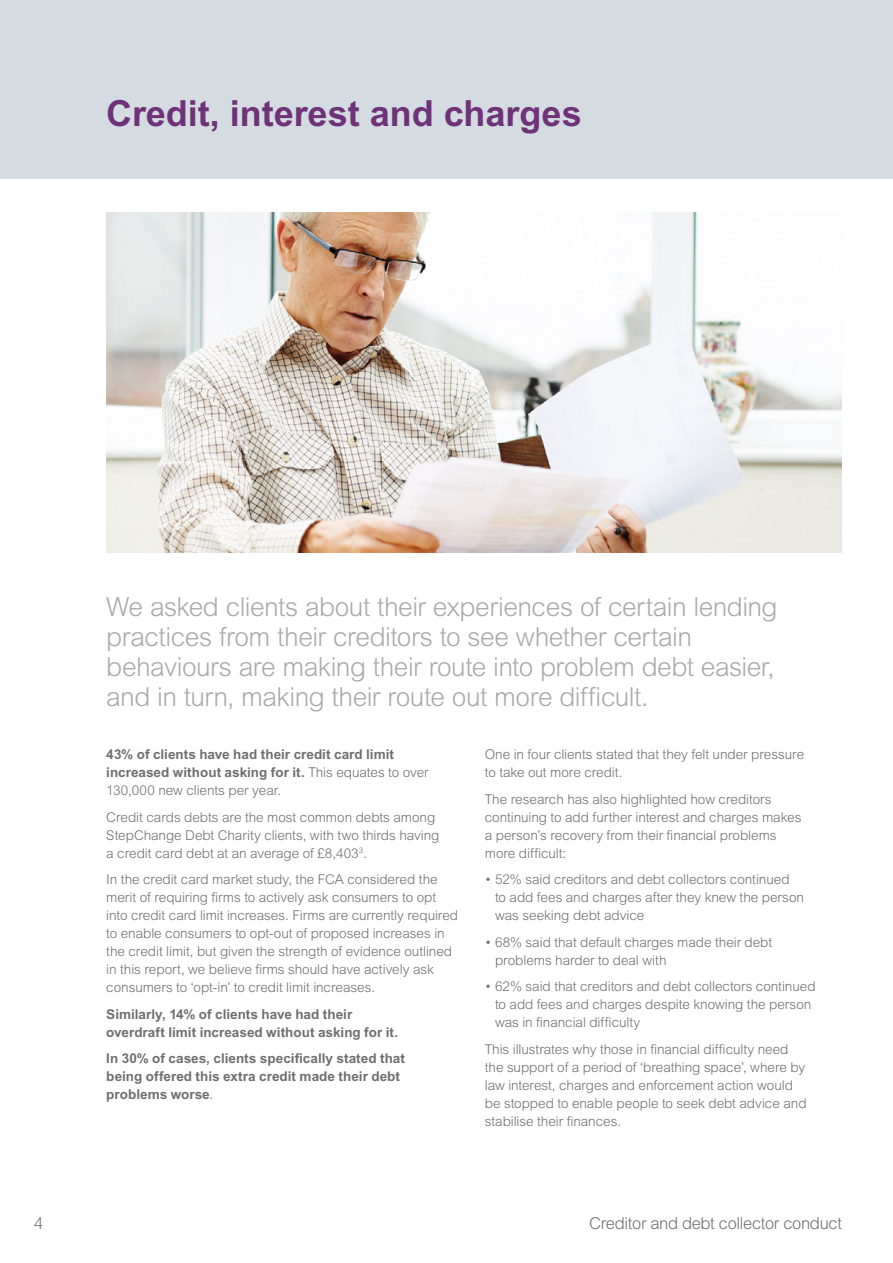
<style>
.page{position:relative;width:893px;height:1263px;background:#fff}
.page>*{position:absolute;margin:0;border:0;box-sizing:border-box;transform-origin:0 0}
.t1{font:700 36px "Arial";color:#6f3278}
.t2{font:300 26.25px/30px "Arial";letter-spacing:-.02em;color:#aba8a9}
.t3{font:300 16.5px "Arial";letter-spacing:-.02em;color:#706f6f}
.t4{font:300 13.5px/18px "Arial";letter-spacing:-.005em;color:#706f6f}
.t5{font:700 13.5px/18px "Arial";letter-spacing:.005em;color:#706f6f}
.s1{font-weight:300}
</style>
<div class="page">
<div style="left:0;top:0;width:893px;height:179px;background:#d4dce1"></div>
<img style="left:106px;top:213px;width:736px;height:340px">
<h1 class="t1" style="left:106px;top:92px;width:477px">Credit, interest and charges</h1>
<h2 class="t2" style="left:106px;top:592px;width:673px">We asked clients about their experiences of certain lending practices from their creditors to see whether certain behaviours are making their route into problem debt easier, and in turn, making their route out more difficult.</h2>
<p class="t5" style="left:106px;top:745px;width:324px">43% of clients have had their credit card limit increased without asking for it. <span class="s1">This equates to over<br>130,000 new clients per year.</span></p>
<p class="t4" style="left:106px;top:808px;width:335px">Credit cards debts are the most common debts among<br>StepChange Debt Charity clients, with two thirds having a credit card debt at an average of £8,403<sup>3</sup>.</p>
<p class="t4" style="left:106px;top:870px;width:353px">In the credit card market study, the FCA considered the merit of requiring firms to actively ask consumers to opt into credit card limit increases. Firms are currently required to enable consumers to opt-out of proposed increases in the credit limit, but given the strength of evidence outlined in this report, we believe firms should have actively ask consumers to ‘opt-in’ to credit limit increases.</p>
<p class="t5" style="left:106px;top:1005px;width:293px">Similarly, 14% of clients have had their overdraft limit increased without asking for it.</p>
<p class="t5" style="left:106px;top:1049px;width:300px">In 30% of cases, clients specifically stated that being offered this extra credit made their debt problems worse<span class="s1">.</span></p>
<p class="t4" style="left:485px;top:745px;width:321px">One in four clients stated that they felt under pressure to take out more credit.</p>
<p class="t4" style="left:485px;top:790px;width:318px">The research has also highlighted how creditors continuing to add further interest and charges makes a person’s recovery from their financial problems more difficult:</p>
<p class="t4" style="left:495px;top:870px;width:310px;text-indent:-10px">• 52% said creditors and debt collectors continued to add fees and charges after they knew the person was seeking debt advice</p>
<p class="t4" style="left:495px;top:933px;width:279px;text-indent:-10px">• 68% said that default charges made their debt problems harder to deal with</p>
<p class="t4" style="left:495px;top:977px;width:322px;text-indent:-10px">• 62% said that creditors and debt collectors continued to add fees and charges despite knowing the person was in financial difficulty</p>
<p class="t4" style="left:485px;top:1040px;width:323px">This illustrates why those in financial difficulty need the support of a period of ‘breathing space’, where by law interest, charges and enforcement action would be stopped to enable people to seek debt advice and stabilise their finances.</p>
<p class="t3" style="left:34px;top:1214px;width:11px">4</p>
<p class="t3" style="left:589px;top:1214px;width:254px">Creditor and debt collector conduct</p>
</div>
